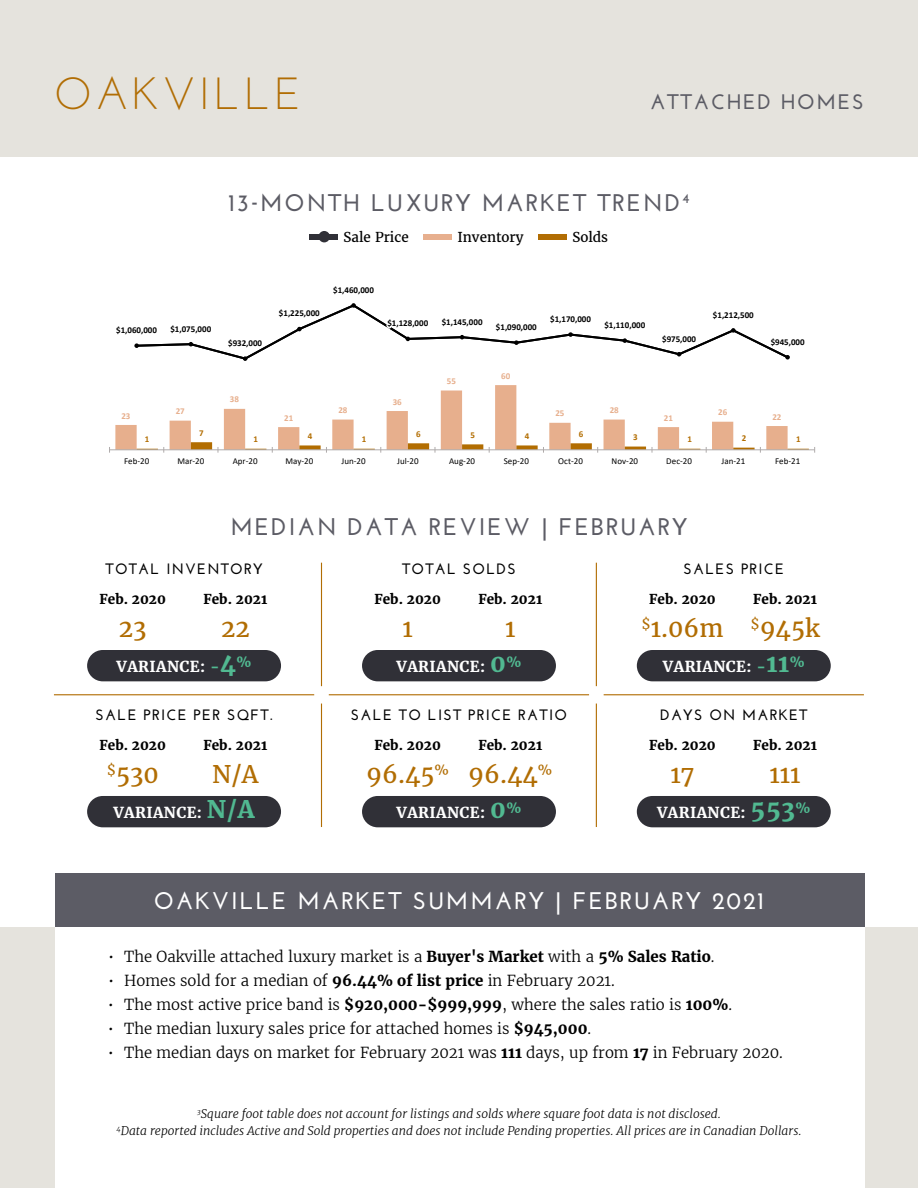
<style>
.page{position:relative;width:918px;height:1188px;background:#fff}
.page>*{position:absolute;margin:0;border:0;box-sizing:border-box;transform-origin:0 0}
.t1{font:45px "Josefin Sans";letter-spacing:.08em;color:#b16d03}
.t2{font:700 24px "Josefin Sans";letter-spacing:.08em;color:#5c5c65}
.t3{font:24px "Merriweather";color:#b16d03}
.t4{font:700 24px "Josefin Sans";letter-spacing:.08em;color:#fff}
.t5{font:700 21px "Josefin Sans";letter-spacing:.08em;color:#5c5c65}
.t6{font:300 15px "Merriweather";color:#000}
.t7{font:700 15px "Josefin Sans";letter-spacing:.08em;color:#000}
.t8{font:700 15px "Merriweather";letter-spacing:.025em;color:#fff}
.t9{font:700 13.5px "Merriweather";color:#000}
.t10{font:13.5px "Merriweather";color:#000}
.t11{font:italic 300 12px/16.5px "Merriweather";color:#000;text-align:center}
.t12{font:700 9px "Calibri";color:#000}
.t13{font:9px "Calibri";color:#000}
.t14{font:700 9px "Calibri";color:#e7af8d}
.t15{font:700 9px "Calibri";color:#b26d01}
.s1{color:#51b991}
.s2{font-size:24px;color:#51b991}
.s3{font-weight:700}
</style>
<div class="page">
<div style="left:0;top:0;width:918px;height:158px;background:#e5e3dd"></div>
<div style="left:0;top:927px;width:918px;height:261px;background:#e5e3dd"></div>
<div style="left:55px;top:925px;width:810px;height:263px;background:#fff"></div>
<div style="left:55px;top:873px;width:810px;height:54px;background:#5c5c65"></div>
<svg style="left:115px;top:398px;width:673px;height:51px"></svg>
<hr style="left:110px;top:449px;width:705px;height:1px;background:#afabab">
<svg style="left:137px;top:442px;width:678px;height:11px"></svg>
<svg style="left:134px;top:303px;width:656px;height:95px"></svg>
<div style="left:539px;top:234px;width:28px;height:6px;background:#b16d03"></div>
<div style="left:310px;top:234px;width:28px;height:6px;background:#303037"></div>
<div style="left:319px;top:231px;width:11px;height:11px;background:#303037;border-radius:50%"></div>
<div style="left:424px;top:234px;width:28px;height:6px;background:#e7af8e"></div>
<hr style="left:54px;top:694px;width:260px;height:1px;background:#b16d03">
<hr style="left:321px;top:563px;width:1px;height:123px;background:#b16d03">
<hr style="left:321px;top:704px;width:1px;height:123px;background:#b16d03">
<hr style="left:596px;top:563px;width:1px;height:123px;background:#b16d03">
<hr style="left:596px;top:704px;width:1px;height:123px;background:#b16d03">
<hr style="left:329px;top:694px;width:260px;height:1px;background:#b16d03">
<hr style="left:604px;top:694px;width:260px;height:1px;background:#b16d03">
<div style="left:87px;top:650px;width:194px;height:31px;background:#303037;border-radius:16px"></div>
<div style="left:362px;top:650px;width:194px;height:31px;background:#303037;border-radius:16px"></div>
<div style="left:637px;top:650px;width:194px;height:31px;background:#303037;border-radius:16px"></div>
<div style="left:637px;top:796px;width:194px;height:31px;background:#303037;border-radius:16px"></div>
<div style="left:362px;top:796px;width:194px;height:31px;background:#303037;border-radius:16px"></div>
<div style="left:87px;top:796px;width:194px;height:31px;background:#303037;border-radius:16px"></div>
<h1 class="t1" style="left:54px;top:65px;width:249px">OAKVILLE</h1>
<h3 class="t5" style="left:650px;top:89px;width:215px">ATTACHED HOMES</h3>
<h2 class="t2" style="left:228px;top:189px;width:463px">13-MONTH LUXURY MARKET TREND<sup>4</sup></h2>
<p class="t10" style="left:343px;top:228px;width:67px">Sale Price</p>
<p class="t10" style="left:457px;top:228px;width:68px">Inventory</p>
<p class="t10" style="left:572px;top:228px;width:37px">Solds</p>
<p class="t12" style="left:333px;top:283px;width:42px">$1,460,000</p>
<p class="t12" style="left:116px;top:324px;width:42px">$1,060,000</p>
<p class="t12" style="left:170px;top:322px;width:42px">$1,075,000</p>
<p class="t12" style="left:228px;top:337px;width:36px">$932,000</p>
<p class="t12" style="left:279px;top:307px;width:42px">$1,225,000</p>
<p class="t12" style="left:387px;top:317px;width:42px">$1,128,000</p>
<p class="t12" style="left:442px;top:315px;width:42px">$1,145,000</p>
<p class="t12" style="left:496px;top:321px;width:42px">$1,090,000</p>
<p class="t12" style="left:550px;top:313px;width:42px">$1,170,000</p>
<p class="t12" style="left:604px;top:319px;width:42px">$1,110,000</p>
<p class="t12" style="left:662px;top:332px;width:36px">$975,000</p>
<p class="t12" style="left:713px;top:308px;width:42px">$1,212,500</p>
<p class="t12" style="left:771px;top:335px;width:36px">$945,000</p>
<p class="t14" style="left:447px;top:375px;width:11px">55</p>
<p class="t14" style="left:501px;top:369px;width:11px">60</p>
<p class="t14" style="left:230px;top:393px;width:11px">38</p>
<p class="t14" style="left:393px;top:395px;width:11px">36</p>
<p class="t14" style="left:121px;top:409px;width:11px">23</p>
<p class="t14" style="left:176px;top:405px;width:11px">27</p>
<p class="t14" style="left:284px;top:411px;width:11px">21</p>
<p class="t14" style="left:338px;top:404px;width:11px">28</p>
<p class="t14" style="left:555px;top:407px;width:11px">25</p>
<p class="t14" style="left:610px;top:404px;width:11px">28</p>
<p class="t14" style="left:664px;top:411px;width:11px">21</p>
<p class="t14" style="left:718px;top:406px;width:11px">26</p>
<p class="t14" style="left:772px;top:410px;width:11px">22</p>
<p class="t15" style="left:145px;top:433px;width:6px">1</p>
<p class="t15" style="left:199px;top:426px;width:6px">7</p>
<p class="t15" style="left:253px;top:433px;width:6px">1</p>
<p class="t15" style="left:308px;top:430px;width:6px">4</p>
<p class="t15" style="left:362px;top:433px;width:6px">1</p>
<p class="t15" style="left:416px;top:428px;width:6px">6</p>
<p class="t15" style="left:470px;top:429px;width:6px">5</p>
<p class="t15" style="left:525px;top:430px;width:6px">4</p>
<p class="t15" style="left:579px;top:428px;width:6px">6</p>
<p class="t15" style="left:633px;top:431px;width:6px">3</p>
<p class="t15" style="left:687px;top:433px;width:6px">1</p>
<p class="t15" style="left:742px;top:432px;width:6px">2</p>
<p class="t15" style="left:796px;top:433px;width:6px">1</p>
<p class="t13" style="left:124px;top:455px;width:27px">Feb-20</p>
<p class="t13" style="left:177px;top:455px;width:29px">Mar-20</p>
<p class="t13" style="left:233px;top:455px;width:26px">Apr-20</p>
<p class="t13" style="left:285px;top:455px;width:30px">May-20</p>
<p class="t13" style="left:342px;top:455px;width:26px">Jun-20</p>
<p class="t13" style="left:397px;top:455px;width:23px">Jul-20</p>
<p class="t13" style="left:449px;top:455px;width:27px">Aug-20</p>
<p class="t13" style="left:504px;top:455px;width:27px">Sep-20</p>
<p class="t13" style="left:558px;top:455px;width:26px">Oct-20</p>
<p class="t13" style="left:612px;top:455px;width:28px">Nov-20</p>
<p class="t13" style="left:666px;top:455px;width:27px">Dec-20</p>
<p class="t13" style="left:722px;top:455px;width:25px">Jan-21</p>
<p class="t13" style="left:775px;top:455px;width:27px">Feb-21</p>
<h2 class="t2" style="left:230px;top:512px;width:458px">MEDIAN DATA REVIEW | FEBRUARY</h2>
<p class="t7" style="left:106px;top:560px;width:159px">TOTAL INVENTORY</p>
<p class="t7" style="left:402px;top:560px;width:115px">TOTAL SOLDS</p>
<p class="t7" style="left:683px;top:560px;width:102px">SALES PRICE</p>
<p class="t9" style="left:100px;top:590px;width:68px">Feb. 2020</p>
<p class="t9" style="left:203px;top:590px;width:65px">Feb. 2021</p>
<p class="t9" style="left:374px;top:590px;width:68px">Feb. 2020</p>
<p class="t9" style="left:478px;top:590px;width:65px">Feb. 2021</p>
<p class="t9" style="left:649px;top:590px;width:68px">Feb. 2020</p>
<p class="t9" style="left:753px;top:590px;width:65px">Feb. 2021</p>
<h2 class="t3" style="left:119px;top:613px;width:29px">23</h2>
<h2 class="t3" style="left:221px;top:613px;width:30px">22</h2>
<h2 class="t3" style="left:403px;top:613px;width:12px">1</h2>
<h2 class="t3" style="left:505px;top:613px;width:12px">1</h2>
<h2 class="t3" style="left:642px;top:613px;width:180px"><sup>$</sup>1.06m <sup>$</sup>945k</h2>
<p class="t8" style="left:117px;top:657px;width:137px">VARIANCE: <span class="s1">-</span><span class="s2">4</span><sup>%</sup></p>
<p class="t8" style="left:397px;top:657px;width:126px">VARIANCE: <span class="s2">0</span><sup>%</sup></p>
<p class="t8" style="left:663px;top:657px;width:143px">VARIANCE: <span class="s1">-</span><span class="s2">11</span><sup>%</sup></p>
<p class="t7" style="left:96px;top:706px;width:178px">SALE PRICE PER SQFT.</p>
<p class="t7" style="left:351px;top:706px;width:218px">SALE TO LIST PRICE RATIO</p>
<p class="t7" style="left:660px;top:706px;width:149px">DAYS ON MARKET</p>
<p class="t9" style="left:100px;top:736px;width:68px">Feb. 2020</p>
<p class="t9" style="left:203px;top:736px;width:65px">Feb. 2021</p>
<p class="t9" style="left:374px;top:736px;width:68px">Feb. 2020</p>
<p class="t9" style="left:478px;top:736px;width:65px">Feb. 2021</p>
<p class="t9" style="left:649px;top:736px;width:68px">Feb. 2020</p>
<p class="t9" style="left:753px;top:736px;width:65px">Feb. 2021</p>
<h2 class="t3" style="left:107px;top:759px;width:54px"><sup>$</sup>530</h2>
<h2 class="t3" style="left:212px;top:759px;width:48px">N/A</h2>
<p class="t8" style="left:113px;top:803px;width:143px">VARIANCE: <span class="s2">N/A</span></p>
<h2 class="t3" style="left:366px;top:759px;width:187px">96.45<sup>%</sup> 96.44<sup>%</sup></h2>
<p class="t8" style="left:397px;top:803px;width:126px">VARIANCE: <span class="s2">0</span><sup>%</sup></p>
<h2 class="t3" style="left:670px;top:759px;width:26px">17</h2>
<h2 class="t3" style="left:770px;top:759px;width:33px">111</h2>
<p class="t8" style="left:657px;top:803px;width:155px">VARIANCE: <span class="s2">553</span><sup>%</sup></p>
<h2 class="t4" style="left:154px;top:887px;width:612px">OAKVILLE MARKET SUMMARY | FEBRUARY 2021</h2>
<p class="t6" style="left:108px;top:947px;width:608px">• The Oakville attached luxury market is a <span class="s3">Buyer's Market</span> with a <span class="s3">5% Sales Ratio</span>.</p>
<p class="t6" style="left:108px;top:971px;width:508px">• Homes sold for a median of <span class="s3">96.44% of list price</span> in February 2021.</p>
<p class="t6" style="left:108px;top:995px;width:626px">• The most active price band is <span class="s3">$920,000-$999,999</span>, where the sales ratio is <span class="s3">100%</span>.</p>
<p class="t6" style="left:108px;top:1019px;width:485px">• The median luxury sales price for attached homes is <span class="s3">$945,000</span>.</p>
<p class="t6" style="left:108px;top:1043px;width:677px">• The median days on market for February 2021 was <span class="s3">111</span> days, up from <span class="s3">17</span> in February 2020.</p>
<p class="t11" style="left:116px;top:1106px;width:687px"><sup>3</sup>Square foot table does not account for listings and solds where square foot data is not disclosed.<br><sup>4</sup>Data reported includes Active and Sold properties and does not include Pending properties. All prices are in Canadian Dollars.</p>
</div>
